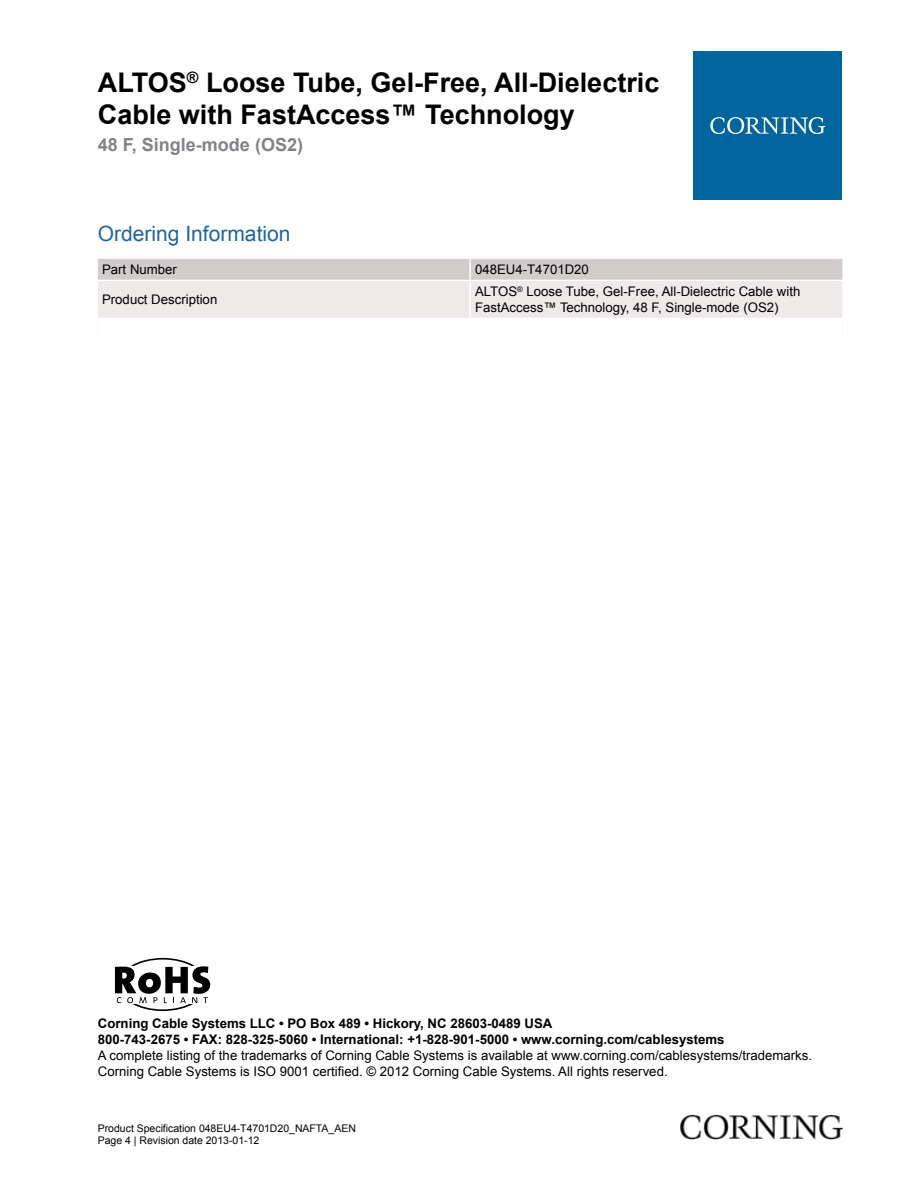
<style>
.page{position:relative;width:919px;height:1187px;background:#fff}
.page>*{position:absolute;margin:0;border:0;box-sizing:border-box;transform-origin:0 0}
.t1{font:700 27px/32.4px "Arial";color:#000}
.t2{font:21px "Arial";color:#1f65a1}
.t3{font:700 18px "Arial";color:#808285}
.t4{font:13.2px/15.9px "Arial";color:#000}
.t5{font:700 13.2px/15.9px "Arial";color:#000}
.t6{font:10.5px/12.6px "Arial";color:#000}
</style>
<div class="page">
<div style="left:98px;top:259px;width:744px;height:20px;background:#d1cdcc"></div>
<div style="left:98px;top:281px;width:744px;height:37px;background:#edeae9"></div>
<hr style="left:469px;top:259px;width:2px;height:20px;background:#fff">
<hr style="left:469px;top:281px;width:2px;height:37px;background:#fff">
<div style="left:693px;top:51px;width:149px;height:149px;background:#00649d"></div>
<svg style="left:710px;top:117px;width:115px;height:17px"></svg>
<img style="left:680px;top:1114px;width:162px;height:25px">
<div style="left:118px;top:957px;width:90px;height:53px;border:2px solid #000;border-radius:50%"></div>
<div style="left:98px;top:966px;width:123px;height:38px;background:#fff"></div>
<svg style="left:115px;top:966px;width:95px;height:37px"></svg>
<h1 class="t1" style="left:98px;top:67px;width:563px">ALTOS<sup>®</sup> Loose Tube, Gel-Free, All-Dielectric<br>Cable with FastAccess™ Technology</h1>
<h3 class="t3" style="left:98px;top:132px;width:207px">48 F, Single-mode (OS2)</h3>
<h2 class="t2" style="left:98px;top:219px;width:194px">Ordering Information</h2>
<p class="t4" style="left:102px;top:261px;width:76px">Part Number</p>
<p class="t4" style="left:475px;top:261px;width:115px">048EU4-T4701D20</p>
<p class="t4" style="left:102px;top:292px;width:117px">Product Description</p>
<p class="t4" style="left:475px;top:284px;width:327px">ALTOS<sup>®</sup> Loose Tube, Gel-Free, All-Dielectric Cable with<br>FastAccess™ Technology, 48 F, Single-mode (OS2)</p>
<p class="t5" style="left:98px;top:1015px;width:628px">Corning Cable Systems LLC • PO Box 489 • Hickory, NC 28603-0489 USA<br>800-743-2675 • FAX: 828-325-5060 • International: +1-828-901-5000 • www.corning.com/cablesystems</p>
<p class="t4" style="left:98px;top:1047px;width:715px">A complete listing of the trademarks of Corning Cable Systems is available at www.corning.com/cablesystems/trademarks.<br>Corning Cable Systems is ISO 9001 certified. © 2012 Corning Cable Systems. All rights reserved.</p>
<p class="t6" style="left:98px;top:1121px;width:259px">Product Specification 048EU4-T4701D20_NAFTA_AEN<br>Page 4 | Revision date 2013-01-12</p>
</div>
